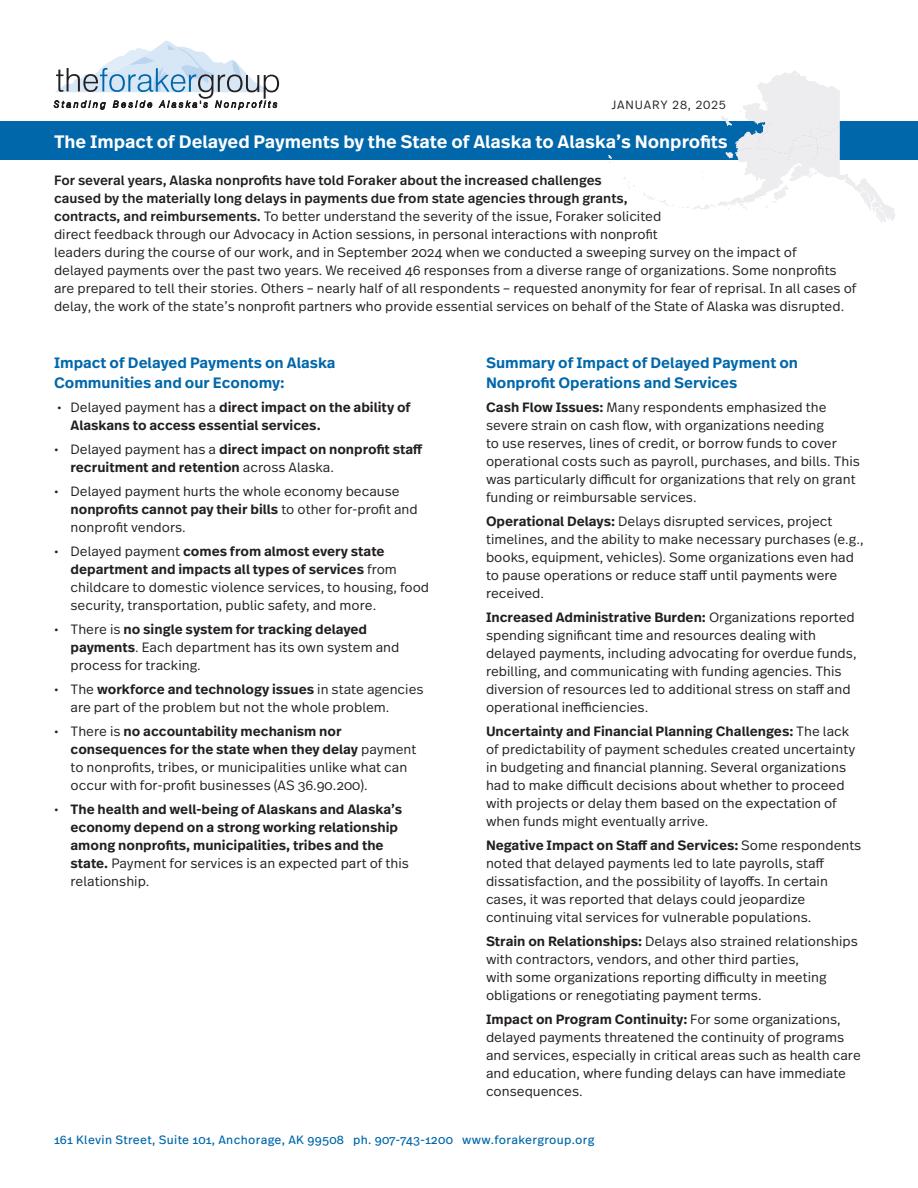
<style>
.page{position:relative;width:918px;height:1188px;background:#fff}
.page>*{position:absolute;margin:0;border:0;box-sizing:border-box;transform-origin:0 0}
.t1{font:600 18px "Real Text Pro";color:#fff}
.t2{font:600 15px/19.5px "Real Text Pro";color:#0067aa}
.t3{font:300 13.5px/18px "Real Text Pro";color:#231f20}
.t4{font:600 13.5px/18px "Real Text Pro";color:#231f20}
.t5{font:12px "Real Text Pro";letter-spacing:.025em;color:#0067aa}
.t6{font:300 12px "Real Text Pro";letter-spacing:.06em;color:#231f20}
.s1{font-weight:500}
.s2{font-weight:300}
.s3{font-weight:600}
</style>
<div class="page">
<div style="left:0;top:121px;width:918px;height:39px;background:#0067aa"></div>
<svg style="left:54px;top:41px;width:225px;height:69px"></svg>
<svg style="left:608px;top:70px;width:287px;height:152px"></svg>
<p class="t6" style="left:612px;top:96px;width:116px">JANUARY 28, 2025</p>
<h1 class="t1" style="left:54px;top:129px;width:675px">The Impact of Delayed Payments by the State of Alaska to Alaska’s Nonprofits</h1>
<p class="t3" style="left:54px;top:170px;width:804px"><span class="s1">For several years, Alaska nonprofits have told Foraker about the increased challenges<br>caused by the materially long delays in payments due from state agencies through grants,<br>contracts, and reimbursements.</span> To better understand the severity of the issue, Foraker solicited<br>direct feedback through our Advocacy in Action sessions, in personal interactions with nonprofit<br>leaders during the course of our work, and in September 2024 when we conducted a sweeping survey on the impact of<br>delayed payments over the past two years. We received 46 responses from a diverse range of organizations. Some nonprofits are prepared to tell their stories. Others – nearly half of all respondents – requested anonymity for fear of reprisal. In all cases of delay, the work of the state’s nonprofit partners who provide essential services on behalf of the State of Alaska was disrupted.</p>
<p class="t2" style="left:54px;top:353px;width:283px">Impact of Delayed Payments on Alaska<br>Communities and our Economy:</p>
<p class="t4" style="left:70px;top:398px;width:342px;text-indent:-13px"><span class="s2">• Delayed payment has a</span> direct impact on the ability of<br>Alaskans to access essential services.</p>
<p class="t4" style="left:70px;top:440px;width:354px;text-indent:-16px"><span class="s2">• Delayed payment has a</span> direct impact on nonprofit staff recruitment and retention <span class="s2">across Alaska.</span></p>
<p class="t3" style="left:70px;top:482px;width:349px;text-indent:-16px">• Delayed payment hurts the whole economy because <span class="s3">nonprofits cannot pay their bills</span> to other for-profit and nonprofit vendors.</p>
<p class="t3" style="left:70px;top:542px;width:360px;text-indent:-16px">• Delayed payment <span class="s3">comes from almost every state department and impacts all types of services</span> from childcare to domestic violence services, to housing, food security, transportation, public safety, and more.</p>
<p class="t3" style="left:70px;top:620px;width:330px;text-indent:-16px">• There is <span class="s3">no single system for tracking delayed payments</span>. Each department has its own system and process for tracking.</p>
<p class="t3" style="left:70px;top:680px;width:355px;text-indent:-16px">• The <span class="s3">workforce and technology issues</span> in state agencies are part of the problem but not the whole problem.</p>
<p class="t3" style="left:70px;top:722px;width:347px;text-indent:-16px">• There is <span class="s3">no accountability mechanism nor consequences for the state when they delay</span> payment to nonprofits, tribes, or municipalities unlike what can occur with for-profit businesses (AS 36.90.200).</p>
<p class="t4" style="left:70px;top:800px;width:340px;text-indent:-16px"><span class="s2">•</span> The health and well-being of Alaskans and Alaska’s economy depend on a strong working relationship among nonprofits, municipalities, tribes and the state. <span class="s2">Payment for services is an expected part of this relationship.</span></p>
<p class="t2" style="left:486px;top:353px;width:314px">Summary of Impact of Delayed Payment on<br>Nonprofit Operations and Services</p>
<p class="t3" style="left:486px;top:398px;width:375px"><span class="s3">Cash Flow Issues:</span> Many respondents emphasized the severe strain on cash flow, with organizations needing<br>to use reserves, lines of credit, or borrow funds to cover operational costs such as payroll, purchases, and bills. This was particularly difficult for organizations that rely on grant funding or reimbursable services.</p>
<p class="t3" style="left:486px;top:512px;width:379px"><span class="s3">Operational Delays:</span> Delays disrupted services, project timelines, and the ability to make necessary purchases (e.g., books, equipment, vehicles). Some organizations even had to pause operations or reduce staff until payments were received.</p>
<p class="t3" style="left:486px;top:608px;width:372px"><span class="s3">Increased Administrative Burden:</span> Organizations reported spending significant time and resources dealing with delayed payments, including advocating for overdue funds, rebilling, and communicating with funding agencies. This diversion of resources led to additional stress on staff and operational inefficiencies.</p>
<p class="t3" style="left:486px;top:722px;width:371px"><span class="s3">Uncertainty and Financial Planning Challenges:</span> The lack of predictability of payment schedules created uncertainty in budgeting and financial planning. Several organizations had to make difficult decisions about whether to proceed with projects or delay them based on the expectation of when funds might eventually arrive.</p>
<p class="t3" style="left:486px;top:836px;width:377px"><span class="s3">Negative Impact on Staff and Services:</span> Some respondents noted that delayed payments led to late payrolls, staff dissatisfaction, and the possibility of layoffs. In certain cases, it was reported that delays could jeopardize continuing vital services for vulnerable populations.</p>
<p class="t3" style="left:486px;top:932px;width:373px"><span class="s3">Strain on Relationships:</span> Delays also strained relationships with contractors, vendors, and other third parties,<br>with some organizations reporting difficulty in meeting obligations or renegotiating payment terms.</p>
<p class="t3" style="left:486px;top:1010px;width:376px"><span class="s3">Impact on Program Continuity:</span> For some organizations, delayed payments threatened the continuity of programs and services, especially in critical areas such as health care and education, where funding delays can have immediate consequences.</p>
<p class="t5" style="left:54px;top:1131px;width:542px">161 Klevin Street, Suite 101, Anchorage, AK 99508 ph. 907-743-1200 www.forakergroup.org</p>
</div>
